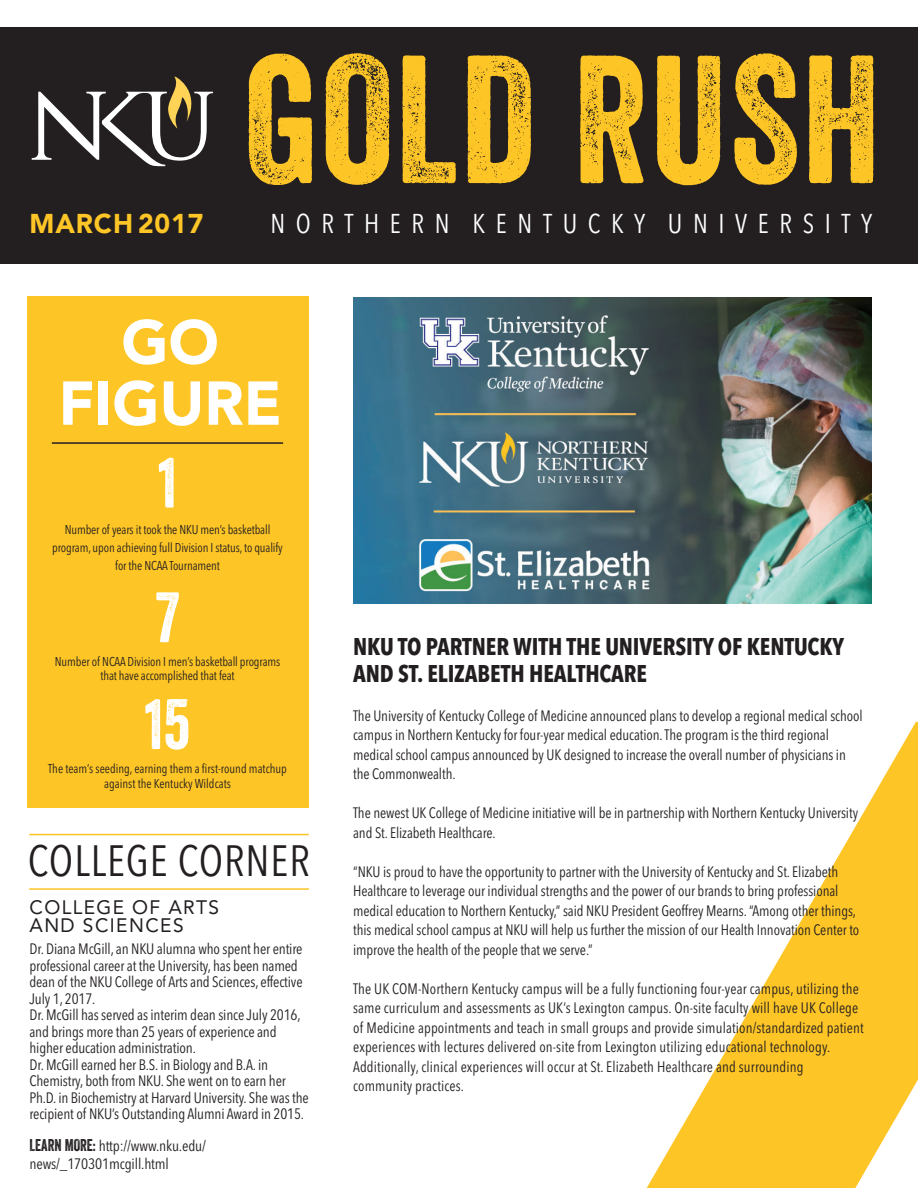
<style>
.page{position:relative;width:918px;height:1188px;background:#fff}
.page>*{position:absolute;margin:0;border:0;box-sizing:border-box;transform-origin:0 0}
.t1{font:176.1px "Veneer";letter-spacing:.01em;color:#fec526}
.t2{font:68.7px "Veneer";color:#fff}
.t3{font:900 61.2px/61.2px "Avenir LT Std";color:#fff;text-align:center}
.t4{font:condensed 43.5px "Avenir Next LT Pro";letter-spacing:.02em;color:#231f20}
.t5{font:condensed 27px "Avenir Next LT Pro";letter-spacing:.4em;color:#fff}
.t6{font:900 27px "Avenir LT Std";letter-spacing:.035em;color:#fec526}
.t7{font:700 condensed 24px/27px "Avenir Next LT Pro";letter-spacing:-.005em;color:#231f20}
.t8{font:19.5px/18px "Avenir";letter-spacing:.075em;color:#231f20}
.t9{font:condensed 15px/19.5px "Avenir Next LT Pro";letter-spacing:-.005em;color:#231f20}
.t10{font:condensed 12.75px/18px "Avenir Next LT Pro";letter-spacing:-.01em;color:#231f20;text-align:center;scale:.96 1}
.s1{font-family:"Veneer";font-stretch:normal;font-size:16.5px}
</style>
<div class="page">
<svg style="left:647px;top:722px;width:271px;height:466px"></svg>
<img style="left:353px;top:298px;width:519px;height:306px">
<div style="left:0;top:27px;width:918px;height:236px;background:#231f20"></div>
<svg style="left:32px;top:76px;width:181px;height:90px"></svg>
<hr style="left:29px;top:834px;width:280px;height:1px;background:#fec526">
<hr style="left:29px;top:888px;width:280px;height:2px;background:#fec526">
<div style="left:27px;top:296px;width:282px;height:512px;background:#fec526"></div>
<hr style="left:52px;top:442px;width:231px;height:2px;background:#231f20">
<h1 class="t1" style="left:245px;top:12px;width:638px">GOLD RUSH</h1>
<h3 class="t6" style="left:29px;top:208px;width:176px">MARCH 2017</h3>
<h3 class="t5" style="left:270px;top:208px;width:603px">NORTHERN KENTUCKY UNIVERSITY</h3>
<h3 class="t3" style="left:58px;top:311px;width:225px">GO<br>FIGURE</h3>
<h2 class="t2" style="left:158px;top:441px;width:20px">1</h2>
<p class="t10" style="left:52px;top:521px;width:242px">Number of years it took the NKU men’s basketball program, upon achieving full Division I status, to qualify for the NCAA Tournament</p>
<h2 class="t2" style="left:156px;top:576px;width:25px">7</h2>
<p class="t10" style="left:55px;top:654px;width:236px;line-height:14.7px">Number of NCAA Division I men’s basketball programs that have accomplished that feat</p>
<h2 class="t2" style="left:145px;top:682px;width:47px">15</h2>
<p class="t10" style="left:48px;top:761px;width:250px;line-height:14.7px">The team’s seeding, earning them a first-round matchup against the Kentucky Wildcats</p>
<h3 class="t4" style="left:28px;top:834px;width:284px">COLLEGE CORNER</h3>
<h3 class="t8" style="left:29px;top:897px;width:191px">COLLEGE OF ARTS<br>AND SCIENCES</h3>
<p class="t9" style="left:29px;top:941px;width:281px;line-height:16.5px">Dr. Diana McGill, an NKU alumna who spent her entire professional career at the University, has been named dean of the NKU College of Arts and Sciences, effective July 1, 2017.<br>Dr. McGill has served as interim dean since July 2016, and brings more than 25 years of experience and higher education administration.<br>Dr. McGill earned her B.S. in Biology and B.A. in Chemistry, both from NKU. She went on to earn her Ph.D. in Biochemistry at Harvard University. She was the recipient of NKU’s Outstanding Alumni Award in 2015.</p>
<p class="t9" style="left:29px;top:1136px;width:178px;line-height:18px"><span class="s1">LEARN MORE:</span> http://www.nku.edu/ news/_170301mcgill.html</p>
<h3 class="t7" style="left:353px;top:633px;width:493px">NKU TO PARTNER WITH THE UNIVERSITY OF KENTUCKY<br>AND ST. ELIZABETH HEALTHCARE</h3>
<p class="t9" style="left:353px;top:706px;width:511px">The University of Kentucky College of Medicine announced plans to develop a regional medical school campus in Northern Kentucky for four-year medical education. The program is the third regional medical school campus announced by UK designed to increase the overall number of physicians in the Commonwealth.</p>
<p class="t9" style="left:353px;top:803px;width:506px">The newest UK College of Medicine initiative will be in partnership with Northern Kentucky University and St. Elizabeth Healthcare.</p>
<p class="t9" style="left:353px;top:862px;width:508px">“NKU is proud to have the opportunity to partner with the University of Kentucky and St. Elizabeth Healthcare to leverage our individual strengths and the power of our brands to bring professional medical education to Northern Kentucky,” said NKU President Geoffrey Mearns. “Among other things, this medical school campus at NKU will help us further the mission of our Health Innovation Center to improve the health of the people that we serve.”</p>
<p class="t9" style="left:353px;top:979px;width:512px">The UK COM-Northern Kentucky campus will be a fully functioning four-year campus, utilizing the same curriculum and assessments as UK’s Lexington campus. On-site faculty will have UK College of Medicine appointments and teach in small groups and provide simulation/standardized patient experiences with lectures delivered on-site from Lexington utilizing educational technology.<br>Additionally, clinical experiences will occur at St. Elizabeth Healthcare and surrounding community practices.</p>
</div>
